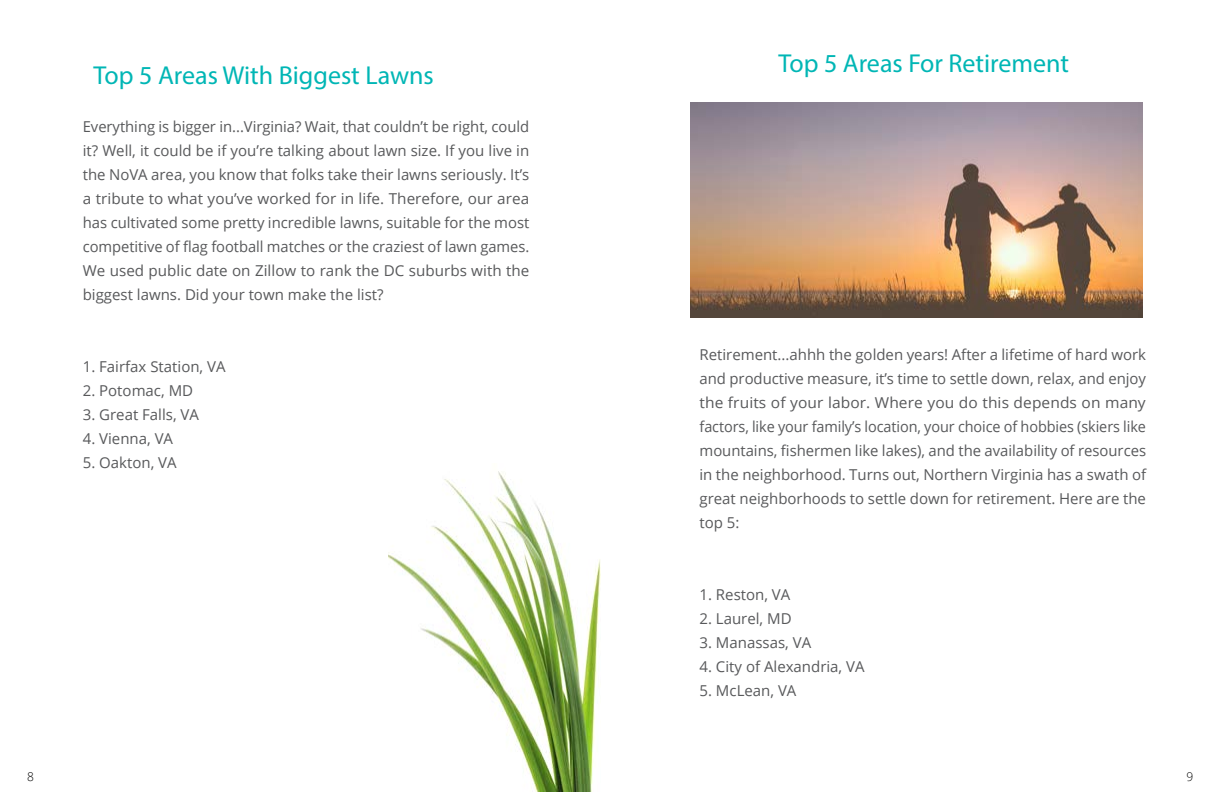
<style>
.page{position:relative;width:1224px;height:792px;background:#fff}
.page>*{position:absolute;margin:0;border:0;box-sizing:border-box;transform-origin:0 0}
.t1{font:26px "Myriad Pro";color:#00b6b5}
.t2{font:15px/24px "Open Sans";color:#58595b;text-align:justify}
.t3{font:300 12px "Open Sans";color:#000}
</style>
<div class="page">
<img style="left:690px;top:103px;width:453px;height:214px">
<img style="left:388px;top:471px;width:213px;height:321px">
<h1 class="t1" style="left:94px;top:59px;width:342px">Top 5 Areas With Biggest Lawns</h1>
<p class="t2" style="left:83px;top:114px;width:448px">Everything is bigger in...Virginia? Wait, that couldn’t be right, could it? Well, it could be if you’re talking about lawn size. If you live in the NoVA area, you know that folks take their lawns seriously. It’s a tribute to what you’ve worked for in life. Therefore, our area has cultivated some pretty incredible lawns, suitable for the most competitive of flag football matches or the craziest of lawn games.<br>We used public date on Zillow to rank the DC suburbs with the biggest lawns. Did your town make the list?</p>
<p class="t2" style="left:83px;top:354px;width:144px">1. Fairfax Station, VA</p>
<p class="t2" style="left:83px;top:378px;width:112px">2. Potomac, MD</p>
<p class="t2" style="left:83px;top:402px;width:118px">3. Great Falls, VA</p>
<p class="t2" style="left:83px;top:426px;width:92px">4. Vienna, VA</p>
<p class="t2" style="left:83px;top:450px;width:95px">5. Oakton, VA</p>
<h1 class="t1" style="left:778px;top:47px;width:292px">Top 5 Areas For Retirement</h1>
<p class="t2" style="left:700px;top:342px;width:448px">Retirement...ahhh the golden years! After a lifetime of hard work and productive measure, it’s time to settle down, relax, and enjoy the fruits of your labor. Where you do this depends on many factors, like your family’s location, your choice of hobbies (skiers like mountains, fishermen like lakes), and the availability of resources in the neighborhood. Turns out, Northern Virginia has a swath of great neighborhoods to settle down for retirement. Here are the top 5:</p>
<p class="t2" style="left:700px;top:582px;width:92px">1. Reston, VA</p>
<p class="t2" style="left:700px;top:606px;width:94px">2. Laurel, MD</p>
<p class="t2" style="left:700px;top:630px;width:113px">3. Manassas, VA</p>
<p class="t2" style="left:700px;top:654px;width:167px">4. City of Alexandria, VA</p>
<p class="t2" style="left:700px;top:678px;width:98px">5. McLean, VA</p>
<p class="t3" style="left:27px;top:769px;width:8px">8</p>
<p class="t3" style="left:1186px;top:769px;width:8px">9</p>
</div>
